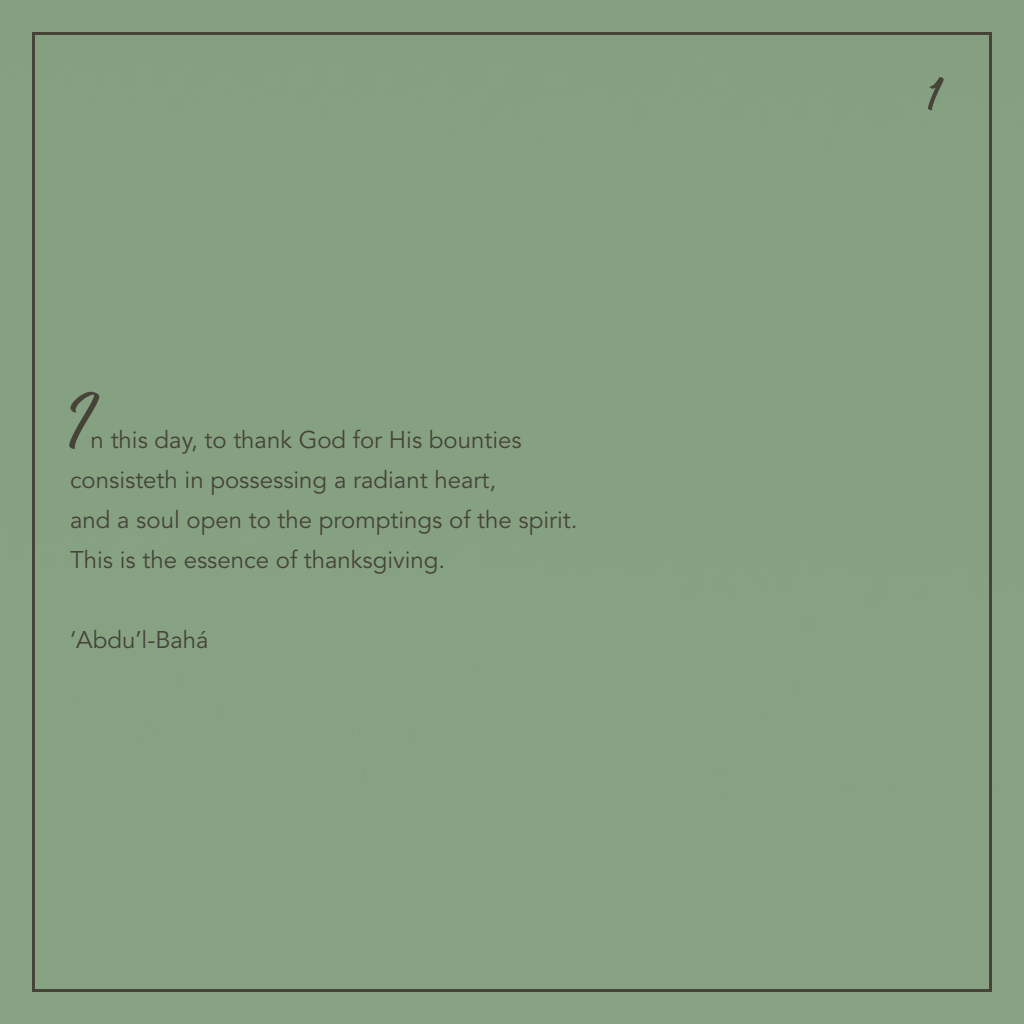
<style>
.page{position:relative;width:1024px;height:1024px;background:#fff}
.page>*{position:absolute;margin:0;border:0;box-sizing:border-box;transform-origin:0 0}
.t1{font:80px "Srinthile Script";color:#464338}
.t2{font:60px "Srinthile Script";color:#464338}
.t3{font:24px/40px "Avenir LT Std";color:#464338}
</style>
<div class="page">
<h1 class="t1" style="left:70px;top:376px;width:22px">I</h1>
<p class="t3" style="left:70px;top:420px;width:509px;text-indent:21px">n this day, to thank God for His bounties consisteth in possessing a radiant heart,<br>and a soul open to the promptings of the spirit.<br>This is the essence of thanksgiving.</p>
<p class="t3" style="left:70px;top:620px;width:140px">‘Abdu’l-Bahá</p>
<h2 class="t2" style="left:927px;top:60px;width:17px">1</h2>
</div>
